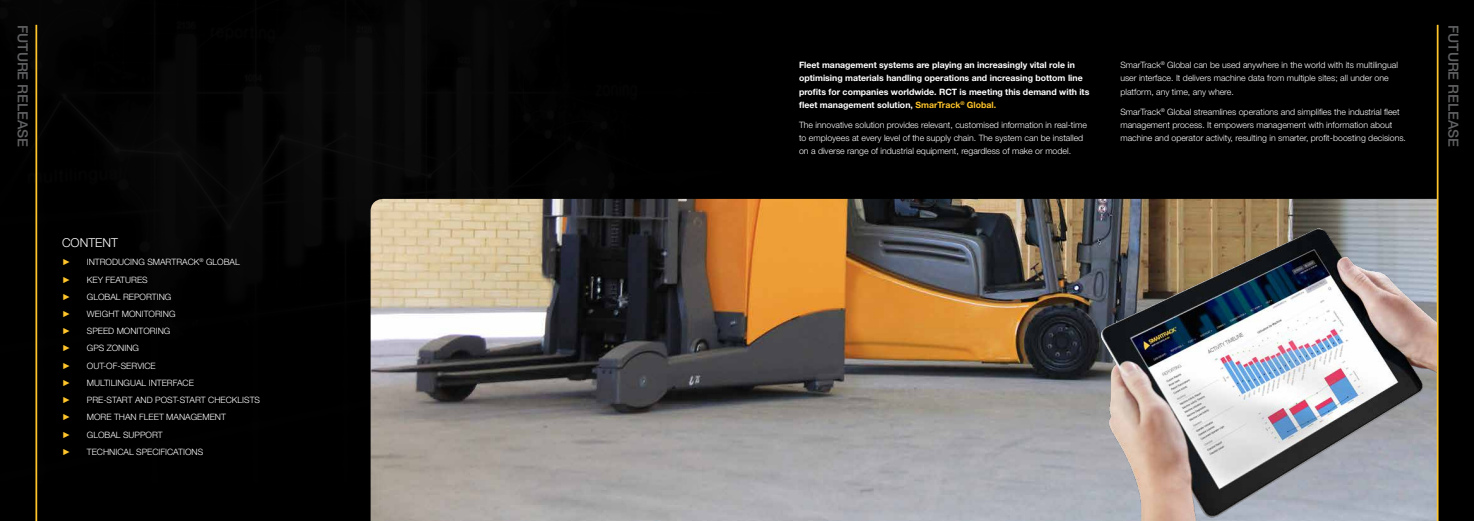
<style>
.page{position:relative;width:1474px;height:521px;background:#fff}
.page>*{position:absolute;margin:0;border:0;box-sizing:border-box;transform-origin:0 0}
.t1{font:500 14px "Helvetica Neue LT Std";color:#5f6062}
.t2{font:300 12.25px "Helvetica Neue LT Std";color:#fff}
.t3{font:300 8.75px/13.1px "Helvetica Neue LT Std";color:#fff}
.t4{font:700 8.75px/13.1px "Helvetica Neue LT Std";color:#fff}
.t5{font:8.75px "Arial";color:#ffc52b}
.s1{color:#ffc52b}
</style>
<div class="page">
<div style="left:730px;top:0;width:743px;height:521px;background:#000"></div>
<div style="left:0;top:0;width:742px;height:521px;background:#000"></div>
<img style="left:35px;top:0;width:688px;height:484px">
<img style="left:370px;top:199px;width:1066px;height:322px">
<hr style="left:35px;top:25px;width:2px;height:496px;background:#ffc52b">
<hr style="left:1436px;top:25px;width:2px;height:496px;background:#ffc52b">
<img style="left:1091px;top:221px;width:345px;height:300px">
<h1 class="t1" style="left:31px;top:25px;width:124px;rotate:90deg">FUTURE RELEASE</h1>
<h1 class="t1" style="left:1461px;top:25px;width:124px;rotate:90deg">FUTURE RELEASE</h1>
<p class="t3" style="left:1120px;top:58px;width:279px">SmarTrack<sup>®</sup> Global can be used anywhere in the world with its multilingual user interface. It delivers machine data from multiple sites; all under one platform, any time, any where.</p>
<p class="t3" style="left:1120px;top:105px;width:287px">SmarTrack<sup>®</sup> Global streamlines operations and simplifies the industrial fleet management process. It empowers management with information about machine and operator activity, resulting in smarter, profit-boosting decisions.</p>
<p class="t4" style="left:799px;top:58px;width:292px">Fleet management systems are playing an increasingly vital role in optimising materials handling operations and increasing bottom line profits for companies worldwide. RCT is meeting this demand with its fleet management solution, <span class="s1">SmarTrack</span><sup>®</sup> <span class="s1">Global.</span></p>
<p class="t3" style="left:799px;top:118px;width:289px">The innovative solution provides relevant, customised information in real-time to employees at every level of the supply chain. The system can be installed on a diverse range of industrial equipment, regardless of make or model.</p>
<h2 class="t2" style="left:62px;top:235px;width:57px">CONTENT</h2>
<p class="t5" style="left:62px;top:256px;width:10px">►</p>
<p class="t3" style="left:87px;top:255px;width:154px">INTRODUCING SMARTRACK<sup>®</sup> GLOBAL</p>
<p class="t5" style="left:62px;top:273px;width:10px">►</p>
<p class="t3" style="left:87px;top:273px;width:62px">KEY FEATURES</p>
<p class="t5" style="left:62px;top:291px;width:10px">►</p>
<p class="t3" style="left:87px;top:290px;width:86px">GLOBAL REPORTING</p>
<p class="t5" style="left:62px;top:308px;width:10px">►</p>
<p class="t3" style="left:87px;top:307px;width:90px">WEIGHT MONITORING</p>
<p class="t5" style="left:62px;top:325px;width:10px">►</p>
<p class="t3" style="left:87px;top:324px;width:85px">SPEED MONITORING</p>
<p class="t5" style="left:62px;top:342px;width:10px">►</p>
<p class="t3" style="left:87px;top:342px;width:54px">GPS ZONING</p>
<p class="t5" style="left:62px;top:359px;width:10px">►</p>
<p class="t3" style="left:87px;top:359px;width:70px">OUT-OF-SERVICE</p>
<p class="t5" style="left:62px;top:377px;width:10px">►</p>
<p class="t3" style="left:87px;top:376px;width:108px">MULTILINGUAL INTERFACE</p>
<p class="t5" style="left:62px;top:394px;width:10px">►</p>
<p class="t3" style="left:87px;top:393px;width:175px">PRE-START AND POST-START CHECKLISTS</p>
<p class="t5" style="left:62px;top:411px;width:10px">►</p>
<p class="t3" style="left:87px;top:410px;width:141px">MORE THAN FLEET MANAGEMENT</p>
<p class="t5" style="left:62px;top:428px;width:10px">►</p>
<p class="t3" style="left:87px;top:428px;width:77px">GLOBAL SUPPORT</p>
<p class="t5" style="left:62px;top:446px;width:10px">►</p>
<p class="t3" style="left:87px;top:445px;width:118px">TECHNICAL SPECIFICATIONS</p>
</div>
